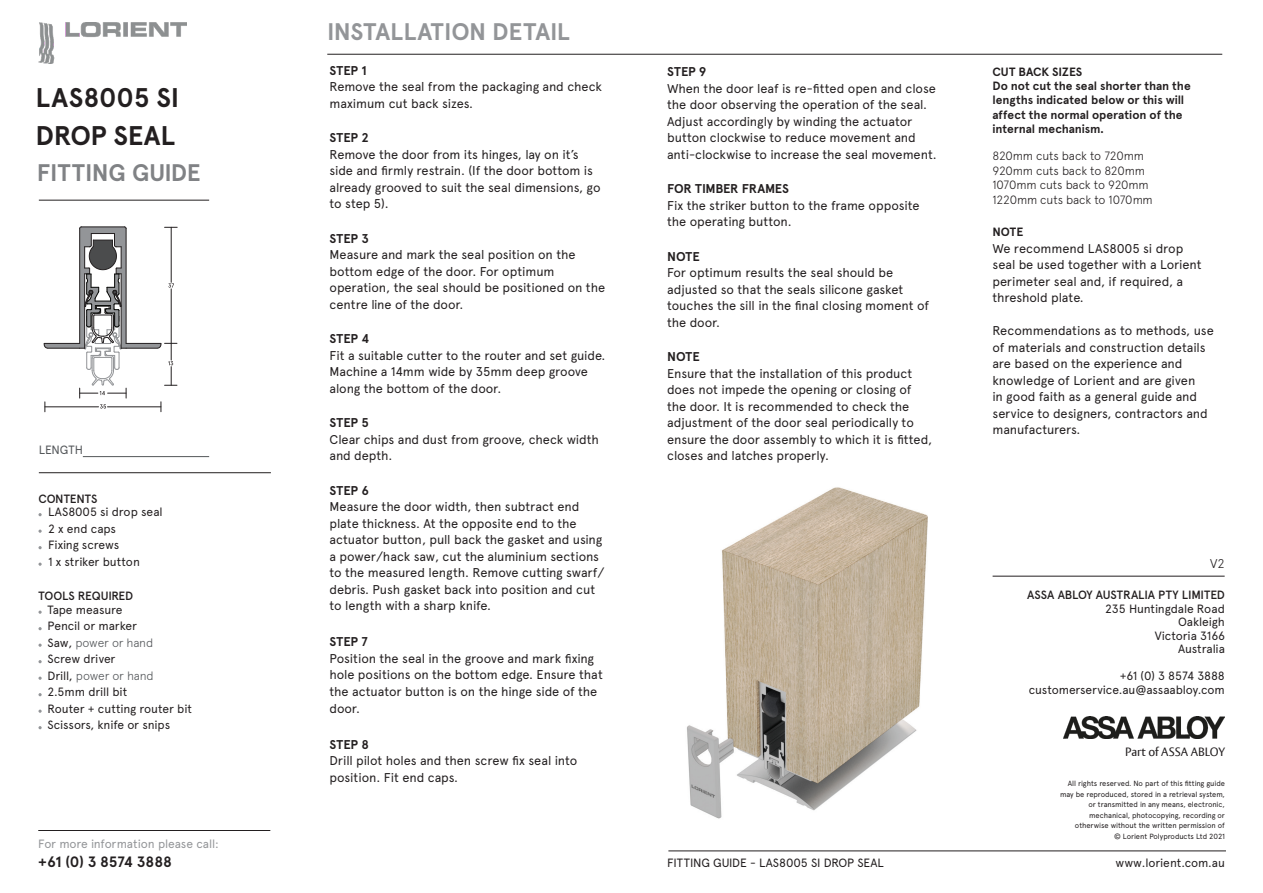
<style>
.page{position:relative;width:1263px;height:893px;background:#fff}
.page>*{position:absolute;margin:0;border:0;box-sizing:border-box;transform-origin:0 0}
.Main_Header_Title_Gr{font:700 27px/37.5px "Apercu Pro";letter-spacing:-.01em;color:#231f20}
.t1{font:700 24px "Apercu Pro";letter-spacing:-.015em;color:#939598}
.t2{font:700 24px "Apercu Pro";letter-spacing:-.005em;color:#808285}
.t3{font:700 15px "Apercu Pro";letter-spacing:-.01em;color:#231f20}
.Step_Headers{font:12.75px/16.5px "Apercu Pro";letter-spacing:-.01em;color:#231f20}
.Step_copy{font:12.75px/16.5px "Apercu Pro";letter-spacing:-.01em;color:#231f20}
.Step_Headers-2{font:700 12.75px "Apercu Pro";letter-spacing:-.005em;color:#231f20}
.t4{font:300 12.75px "Apercu Pro";color:#231f20}
.Cover_Copy__content{font:12px "Apercu Pro";letter-spacing:-.01em;color:#231f20}
.Footer_Regular{font:12px/13.5px "Apercu Pro";letter-spacing:-.01em;color:#231f20;text-align:right}
.Step_copy-2{font:700 12px/14.4px "Apercu Pro";letter-spacing:-.005em;color:#231f20}
.t5{font:300 12px "Apercu Pro";letter-spacing:-.01em;color:#231f20}
.Cover__Heads__conten{font:500 12px "Apercu Pro";letter-spacing:-.01em;color:#231f20}
.Cover_Copy__content-2{font:300 12px "Apercu Pro";letter-spacing:-.015em;color:#54575a}
.t6{font:12px "Apercu Pro";letter-spacing:-.01em;color:#939598}
.t7{font:12px "ASSA Vesta";color:#231f20}
.t8{font:12px "Apercu Pro";color:#54575a}
.t9{font:7.5px/10.5px "Apercu Pro";letter-spacing:-.01em;color:#231f20;text-align:right}
.s1{font-weight:700}
.s2{font-weight:400;color:#231f20}
</style>
<div class="page">
<hr style="left:992px;top:576px;width:233px;height:1px;background:#231f20">
<img style="left:38px;top:23px;width:149px;height:41px">
<hr style="left:327px;top:54px;width:895px;height:1px;background:#231f20">
<img style="left:1063px;top:716px;width:162px;height:22px">
<hr style="left:668px;top:851px;width:558px;height:1px;background:#231f20">
<hr style="left:38px;top:830px;width:232px;height:1px;background:#231f20">
<hr style="left:39px;top:472px;width:232px;height:1px;background:#231f20">
<hr style="left:39px;top:200px;width:170px;height:1px;background:#231f20">
<hr style="left:83px;top:456px;width:126px;height:1px;background:#54575a">
<svg style="left:44px;top:227px;width:133px;height:185px"></svg>
<img style="left:687px;top:487px;width:241px;height:332px">
<h2 class="t1" style="left:327px;top:13px;width:244px">INSTALLATION DETAIL</h2>
<p class="Step_Headers-2" style="left:330px;top:61px;width:39px">STEP 1</p>
<p class="Step_Headers" style="left:330px;top:78px;width:274px">Remove the seal from the packaging and check maximum cut back sizes.</p>
<p class="Step_Headers" style="left:330px;top:129px;width:273px"><span class="s1">STEP 2<br></span>Remove the door from its hinges, lay on it’s side and firmly restrain. (If the door bottom is already grooved to suit the seal dimensions, go to step 5).</p>
<p class="Step_Headers" style="left:330px;top:229px;width:277px"><span class="s1">STEP 3<br></span>Measure and mark the seal position on the bottom edge of the door. For optimum operation, the seal should be positioned on the centre line of the door.</p>
<p class="Step_Headers" style="left:330px;top:330px;width:277px"><span class="s1">STEP 4<br></span>Fit a suitable cutter to the router and set guide.<br>Machine a 14mm wide by 35mm deep groove along the bottom of the door.</p>
<p class="Step_Headers" style="left:330px;top:414px;width:271px"><span class="s1">STEP 5<br></span>Clear chips and dust from groove, check width and depth.</p>
<p class="Step_Headers" style="left:330px;top:481px;width:276px"><span class="s1">STEP 6<br></span>Measure the door width, then subtract end plate thickness. At the opposite end to the actuator button, pull back the gasket and using a power/hack saw, cut the aluminium sections to the measured length. Remove cutting swarf/ debris. Push gasket back into position and cut to length with a sharp knife.</p>
<p class="Step_Headers" style="left:330px;top:633px;width:275px"><span class="s1">STEP 7<br></span>Position the seal in the groove and mark fixing hole positions on the bottom edge. Ensure that the actuator button is on the hinge side of the door.</p>
<p class="Step_Headers" style="left:330px;top:735px;width:249px"><span class="s1">STEP 8<br></span>Drill pilot holes and then screw fix seal into position. Fit end caps.</p>
<p class="Step_Headers" style="left:667px;top:62px;width:271px"><span class="s1">STEP 9<br></span>When the door leaf is re-fitted open and close the door observing the operation of the seal.<br>Adjust accordingly by winding the actuator button clockwise to reduce movement and anti-clockwise to increase the seal movement.</p>
<p class="Step_Headers-2" style="left:667px;top:179px;width:123px">FOR TIMBER FRAMES</p>
<p class="Step_Headers" style="left:667px;top:196px;width:254px">Fix the striker button to the frame opposite the operating button.</p>
<p class="Step_copy" style="left:667px;top:247px;width:263px"><span class="s1">NOTE<br></span>For optimum results the seal should be adjusted so that the seals silicone gasket touches the sill in the final closing moment of the door.</p>
<p class="Step_copy" style="left:667px;top:347px;width:267px"><span class="s1">NOTE<br></span>Ensure that the installation of this product does not impede the opening or closing of the door. It is recommended to check the adjustment of the door seal periodically to ensure the door assembly to which it is fitted, closes and latches properly.</p>
<p class="Step_copy-2" style="left:992px;top:63px;width:200px">CUT BACK SIZES<br>Do not cut the seal shorter than the lengths indicated below or this will affect the normal operation of the internal mechanism.</p>
<p class="t5" style="left:992px;top:147px;width:153px">820mm cuts back to 720mm</p>
<p class="t5" style="left:992px;top:162px;width:154px">920mm cuts back to 820mm</p>
<p class="t5" style="left:992px;top:176px;width:158px">1070mm cuts back to 920mm</p>
<p class="t5" style="left:992px;top:190px;width:162px">1220mm cuts back to 1070mm</p>
<p class="Step_copy-2" style="left:992px;top:224px;width:32px">NOTE</p>
<p class="Step_copy" style="left:992px;top:239px;width:211px">We recommend LAS8005 si drop seal be used together with a Lorient perimeter seal and, if required, a threshold plate.</p>
<p class="Step_copy" style="left:992px;top:321px;width:223px">Recommendations as to methods, use of materials and construction details are based on the experience and knowledge of Lorient and are given<br>in good faith as a general guide and service to designers, contractors and manufacturers.</p>
<p class="Main_Header_Title_Gr" style="left:36px;top:77px;width:145px">LAS8005 SI<br>DROP SEAL</p>
<p class="t2" style="left:37px;top:155px;width:165px">FITTING GUIDE</p>
<p class="t8" style="left:39px;top:440px;width:46px">LENGTH</p>
<p class="Cover__Heads__conten" style="left:38px;top:489px;width:61px">CONTENTS</p>
<p class="Cover_Copy__content" style="left:48px;top:503px;width:116px">LAS8005 si drop seal</p>
<p class="Cover_Copy__content" style="left:48px;top:519px;width:70px">2 x end caps</p>
<p class="Cover_Copy__content" style="left:48px;top:536px;width:73px">Fixing screws</p>
<p class="Cover_Copy__content" style="left:48px;top:552px;width:93px">1 x striker button</p>
<p class="Cover__Heads__conten" style="left:38px;top:587px;width:96px">TOOLS REQUIRED</p>
<p class="Cover_Copy__content" style="left:47px;top:600px;width:77px">Tape measure</p>
<p class="Cover_Copy__content" style="left:47px;top:617px;width:91px">Pencil or marker</p>
<p class="Cover_Copy__content-2" style="left:47px;top:634px;width:107px"><span class="s2">Saw,</span> power or hand</p>
<p class="Cover_Copy__content" style="left:47px;top:650px;width:70px">Screw driver</p>
<p class="Cover_Copy__content-2" style="left:47px;top:667px;width:108px"><span class="s2">Drill,</span> power or hand</p>
<p class="Cover_Copy__content" style="left:47px;top:683px;width:81px">2.5mm drill bit</p>
<p class="Cover_Copy__content" style="left:47px;top:699px;width:146px">Router + cutting router bit</p>
<p class="Cover_Copy__content" style="left:47px;top:716px;width:124px">Scissors, knife or snips</p>
<p class="t4" style="left:1210px;top:554px;width:16px">V2</p>
<p class="Cover__Heads__conten" style="left:1027px;top:586px;width:199px">ASSA ABLOY AUSTRALIA PTY LIMITED</p>
<p class="Footer_Regular" style="left:1105px;top:601px;width:121px">235 Huntingdale Road<br>Oakleigh<br>Victoria 3166<br>Australia</p>
<p class="Footer_Regular" style="left:1029px;top:668px;width:198px">+61 (0) 3 8574 3888 customerservice.au@assaabloy.com</p>
<p class="t7" style="left:1125px;top:745px;width:101px">Part of ASSA ABLOY</p>
<p class="t9" style="left:1060px;top:778px;width:166px">All rights reserved. No part of this fitting guide may be reproduced, stored in a retrieval system, or transmitted in any means, electronic, mechanical, photocopying, recording or otherwise without the written permission of<br>© Lorient Polyproducts Ltd 2021</p>
<p class="t6" style="left:38px;top:834px;width:182px">For more information please call:</p>
<p class="t3" style="left:38px;top:851px;width:135px">+61 (0) 3 8574 3888</p>
<p class="Footer_Regular" style="left:1115px;top:855px;width:111px">www.lorient.com.au</p>
<p class="Footer_Regular" style="left:667px;top:855px;width:218px">FITTING GUIDE - LAS8005 SI DROP SEAL</p>
</div>
